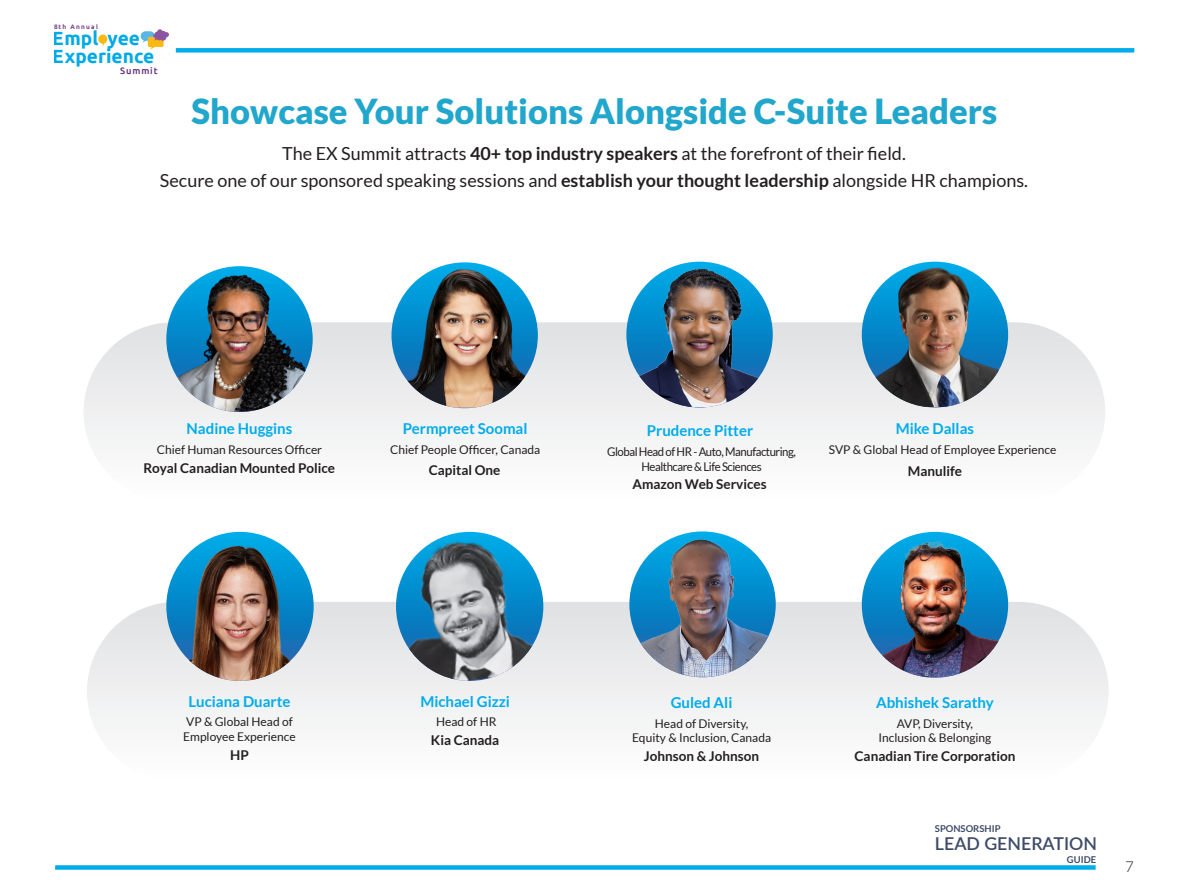
<style>
.page{position:relative;width:1188px;height:893px;background:#fff}
.page>*{position:absolute;margin:0;border:0;box-sizing:border-box;transform-origin:0 0}
.t1{font:900 34.5px "Lato";color:#21a6cc}
.t2{font:700 19.05px/18px "Ubuntu";color:#00aae7}
.t3{font:18px "Lato";color:#231f20}
.t4{font:600 17.7px "Lato";color:#3e4b68}
.t5{font:700 15px "Lato";color:#00acea}
.t6{font:300 15px "Lato";color:#201d1d}
.t7{font:700 13.5px "Lato";color:#231f20}
.t8{font:12px "Lato";color:#231f20}
.t9{font:12px "Lato";letter-spacing:-.04em;color:#231f20;scale:.95 1}
.t10{font:700 9.45px "Lato";color:#3e4b68}
.t11{font:500 9.3px "Ubuntu";letter-spacing:.1em;color:#652b7c}
.t12{font:500 6.45px "Ubuntu";letter-spacing:.2em;color:#652b7c}
.s1{font-weight:700}
</style>
<div class="page">
<svg style="left:98px;top:35px;width:9px;height:11px"></svg>
<svg style="left:141px;top:29px;width:28px;height:20px"></svg>
<div style="left:176px;top:48px;width:958px;height:5px;background:#00acea"></div>
<div style="left:55px;top:865px;width:1041px;height:5px;background:#00acea"></div>
<div style="left:84px;top:322px;width:1021px;height:180px;background:linear-gradient(to bottom,#dfe0e3,#fffffe);border-radius:90px"></div>
<div style="left:87px;top:602px;width:1022px;height:179px;background:linear-gradient(to bottom,#dfe1e3,#fffefe);border-radius:90px"></div>
<svg style="left:396px;top:532px;width:98px;height:149px"></svg>
<img style="left:398px;top:536px;width:145px;height:145px">
<svg style="left:166px;top:532px;width:148px;height:149px"></svg>
<img style="left:176px;top:544px;width:128px;height:137px">
<img style="left:392px;top:262px;width:146px;height:146px">
<img style="left:167px;top:266px;width:146px;height:145px">
<img style="left:627px;top:262px;width:146px;height:145px">
<img style="left:862px;top:532px;width:146px;height:145px">
<img style="left:630px;top:531px;width:146px;height:146px">
<img style="left:862px;top:266px;width:146px;height:141px">
<p class="t12" style="left:54px;top:22px;width:45px">8th Annual</p>
<h2 class="t2" style="left:53px;top:29px;width:103px">Empl yee<br>Experience</h2>
<p class="t11" style="left:120px;top:65px;width:39px">Summit</p>
<p class="t1" style="left:192px;top:92px;width:807px">Showcase Your Solutions Alongside C-Suite Leaders</p>
<p class="t3" style="left:282px;top:144px;width:625px">The EX Summit attracts <span class="s1">40+ top industry speakers</span> at the forefront of their field.</p>
<p class="t3" style="left:160px;top:171px;width:870px">Secure one of our sponsored speaking sessions and <span class="s1">establish your thought leadership</span> alongside HR champions.</p>
<p class="t5" style="left:187px;top:420px;width:107px">Nadine Huggins</p>
<p class="t7" style="left:143px;top:460px;width:193px">Royal Canadian Mounted Police</p>
<p class="t8" style="left:157px;top:443px;width:167px">Chief Human Resources Officer</p>
<p class="t5" style="left:403px;top:420px;width:126px">Permpreet Soomal</p>
<p class="t7" style="left:429px;top:462px;width:73px">Capital One</p>
<p class="t8" style="left:390px;top:443px;width:152px">Chief People Officer, Canada</p>
<p class="t5" style="left:647px;top:422px;width:108px">Prudence Pitter</p>
<p class="t9" style="left:607px;top:445px;width:200px">Global Head of HR - Auto, Manufacturing,</p>
<p class="t9" style="left:641px;top:460px;width:128px">Healthcare &amp; Life Sciences</p>
<p class="t7" style="left:633px;top:476px;width:136px">Amazon Web Services</p>
<p class="t5" style="left:896px;top:420px;width:80px">Mike Dallas</p>
<p class="t7" style="left:908px;top:463px;width:56px">Manulife</p>
<p class="t8" style="left:829px;top:443px;width:229px">SVP &amp; Global Head of Employee Experience</p>
<p class="t5" style="left:188px;top:693px;width:104px">Luciana Duarte</p>
<p class="t8" style="left:186px;top:715px;width:108px">VP &amp; Global Head of</p>
<p class="t8" style="left:183px;top:730px;width:114px">Employee Experience</p>
<p class="t5" style="left:420px;top:693px;width:91px">Michael Gizzi</p>
<p class="t7" style="left:431px;top:732px;width:70px">Kia Canada</p>
<p class="t8" style="left:436px;top:715px;width:62px">Head of HR</p>
<p class="t5" style="left:671px;top:694px;width:63px">Guled Ali</p>
<p class="t8" style="left:655px;top:717px;width:95px">Head of Diversity,</p>
<p class="t8" style="left:632px;top:731px;width:141px">Equity &amp; Inclusion, Canada</p>
<p class="t5" style="left:876px;top:694px;width:119px">Abhishek Sarathy</p>
<p class="t8" style="left:897px;top:717px;width:78px">AVP, Diversity,</p>
<p class="t8" style="left:879px;top:731px;width:114px">Inclusion &amp; Belonging</p>
<p class="t7" style="left:230px;top:747px;width:20px">HP</p>
<p class="t7" style="left:644px;top:748px;width:117px">Johnson &amp; Johnson</p>
<p class="t7" style="left:855px;top:748px;width:162px">Canadian Tire Corporation</p>
<p class="t10" style="left:935px;top:823px;width:67px">SPONSORSHIP</p>
<h3 class="t4" style="left:935px;top:831px;width:164px">LEAD GENERATION</h3>
<p class="t10" style="left:1067px;top:854px;width:31px">GUIDE</p>
<p class="t6" style="left:1125px;top:859px;width:10px">7</p>
</div>
